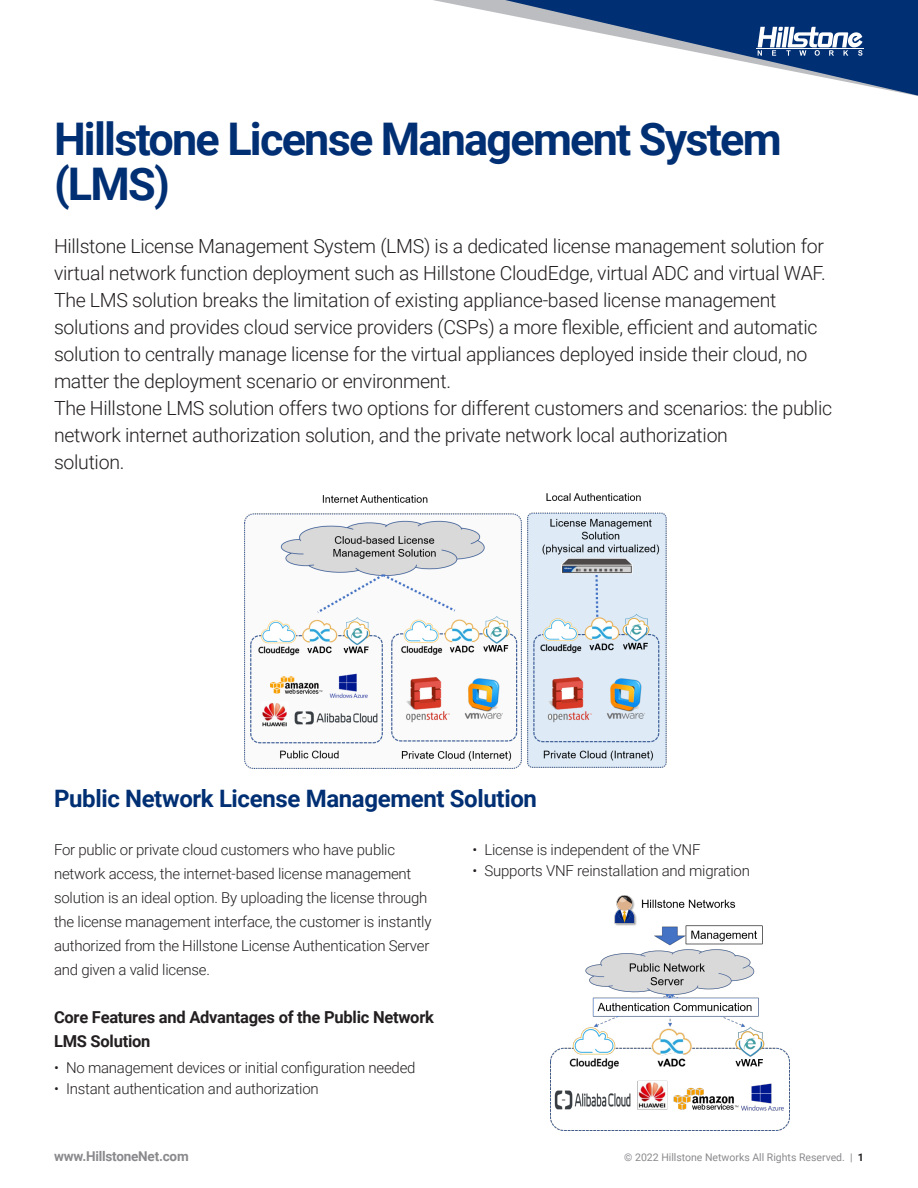
<style>
.page{position:relative;width:918px;height:1188px;background:#fff}
.page>*{position:absolute;margin:0;border:0;box-sizing:border-box;transform-origin:0 0}
.t1{font:700 45px/45px "Roboto";letter-spacing:-.04em;color:#002f73}
.H4_Text_Subhead{font:700 24px "Roboto";letter-spacing:-.015em;color:#002f73}
.Pg_1_Intro{font:300 19.5px/27px "Roboto";letter-spacing:-.015em;color:#231f20}
.H4_Text_Subhead-2{font:700 16.5px/24px "Roboto";letter-spacing:-.015em;color:#231f20}
.Text__body{font:300 15px/24px "Roboto";letter-spacing:-.015em;color:#231f20}
.Specifications_Text{font:300 15px "Roboto";letter-spacing:-.015em;color:#231f20}
.t2{font:700 13.5px "Roboto";letter-spacing:-.015em;color:#8a8a8e}
.t3{font:10.5px "Roboto";color:#8a8a8e}
.s1{font-weight:700;color:#231f20}
</style>
<div class="page">
<svg style="left:447px;top:0;width:471px;height:96px"></svg>
<svg style="left:758px;top:27px;width:105px;height:29px"></svg>
<hr style="left:756px;top:49px;width:108px;height:1px;background:#fff">
<img style="left:245px;top:493px;width:422px;height:276px">
<img style="left:550px;top:895px;width:239px;height:235px">
<h1 class="t1" style="left:54px;top:115px;width:729px">Hillstone License Management System (LMS)</h1>
<p class="Pg_1_Intro" style="left:54px;top:232px;width:773px">Hillstone License Management System (LMS) is a dedicated license management solution for virtual network function deployment such as Hillstone CloudEdge, virtual ADC and virtual WAF.<br>The LMS solution breaks the limitation of existing appliance-based license management solutions and provides cloud service providers (CSPs) a more flexible, efficient and automatic solution to centrally manage license for the virtual appliances deployed inside their cloud, no matter the deployment scenario or environment.</p>
<p class="Pg_1_Intro" style="left:54px;top:394px;width:780px">The Hillstone LMS solution offers two options for different customers and scenarios: the public network internet authorization solution, and the private network local authorization<br>solution.</p>
<p class="H4_Text_Subhead" style="left:54px;top:782px;width:484px">Public Network License Management Solution</p>
<p class="Text__body" style="left:54px;top:837px;width:379px">For public or private cloud customers who have public network access, the internet-based license management solution is an ideal option. By uploading the license through the license management interface, the customer is instantly authorized from the Hillstone License Authentication Server and given a valid license.</p>
<p class="H4_Text_Subhead-2" style="left:54px;top:1005px;width:381px">Core Features and Advantages of the Public Network<br>LMS Solution</p>
<p class="Specifications_Text" style="left:54px;top:1057px;width:363px">• No management devices or initial configuration needed</p>
<p class="Specifications_Text" style="left:54px;top:1078px;width:266px">• Instant authentication and authorization</p>
<p class="Specifications_Text" style="left:472px;top:840px;width:229px">• License is independent of the VNF</p>
<p class="Specifications_Text" style="left:472px;top:861px;width:279px">• Supports VNF reinstallation and migration</p>
<p class="t2" style="left:54px;top:1147px;width:136px">www.HillstoneNet.com</p>
<p class="t3" style="left:624px;top:1150px;width:241px">© 2022 Hillstone Networks All Rights Reserved. | <span class="s1">1</span></p>
</div>
